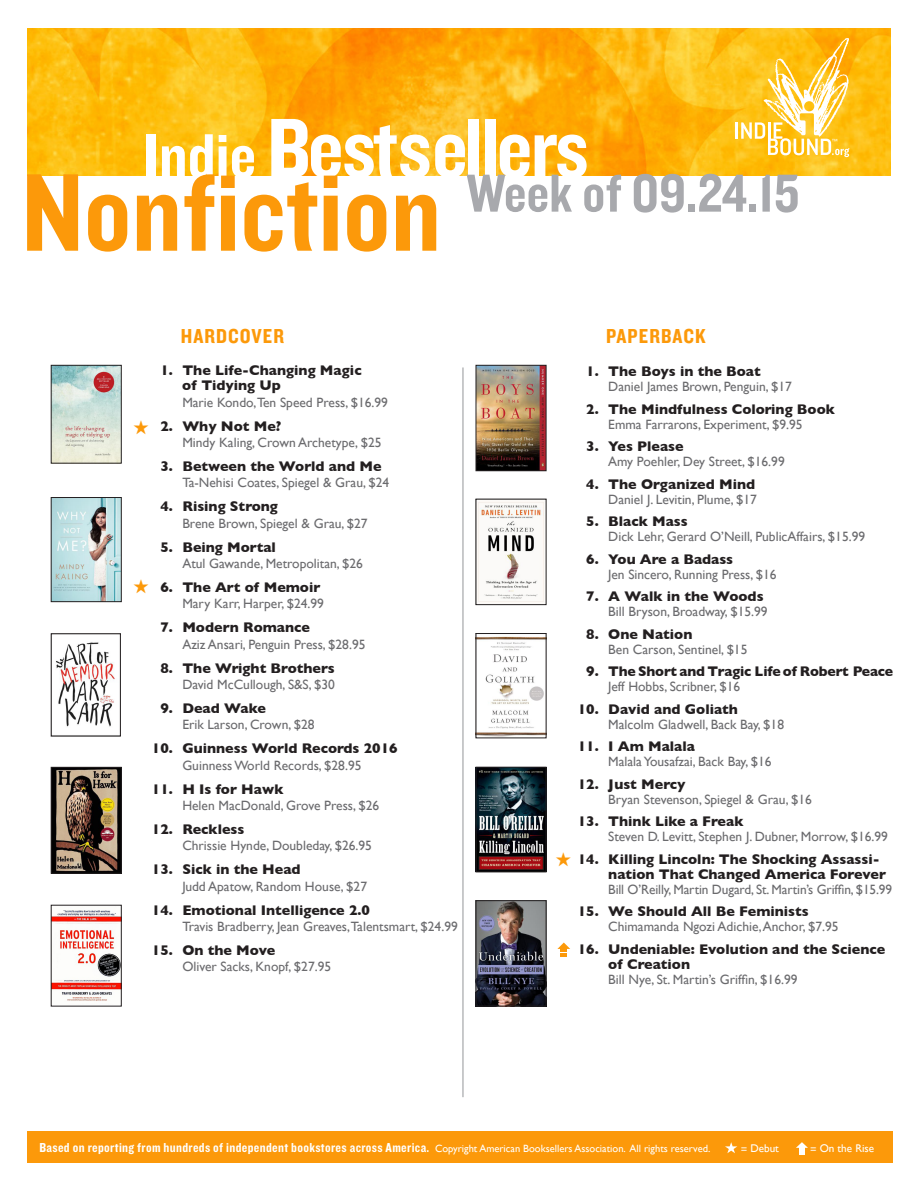
<style>
.page{position:relative;width:918px;height:1188px;background:#fff}
.page>*{position:absolute;margin:0;border:0;box-sizing:border-box;transform-origin:0 0}
.t1{font:114.6px "Knockout 50 Welterweight";color:#fc990a}
.t2{font:88.05px "Knockout 50 Welterweight";letter-spacing:-.03em;color:#fff}
.t3{font:55.5px "Knockout 50 Welterweight";color:#a8a9ad}
.t4{font:21px "Knockout 50 Welterweight";letter-spacing:.05em;color:#fc990a}
.BestsellerTitle{font:700 14.25px/15px "Gill Sans";color:#231f20}
.GGAuthor__Pub__Price{font:13.5px "Gill Sans";color:#6b6b6e}
.Bestseller_Author{font:13.5px "Gill Sans";color:#6b6b6e}
.t5{font:13.5px "Knockout 50 Welterweight";letter-spacing:.025em;color:#fff}
.t6{font:11.1px "Gill Sans";color:#fff}
.s1{font-size:65.1px}
.s2{font-family:"Gill Sans";font-size:10.5px}
</style>
<div class="page">
<img style="left:27px;top:28px;width:864px;height:148px">
<hr style="left:463px;top:367px;width:1px;height:730px;background:#939598">
<div style="left:27px;top:1131px;width:865px;height:31px;background:#fc990a"></div>
<svg style="left:736px;top:38px;width:113px;height:119px"></svg>
<svg style="left:725px;top:1142px;width:12px;height:11px"></svg>
<svg style="left:796px;top:1142px;width:12px;height:13px"></svg>
<img style="left:53px;top:499px;width:67px;height:101px">
<div style="left:51px;top:497px;width:71px;height:105px;border:1px solid #231f20"></div>
<img style="left:56px;top:642px;width:59px;height:85px">
<div style="left:51px;top:634px;width:70px;height:102px;border:1px solid #231f20"></div>
<img style="left:53px;top:910px;width:66px;height:91px">
<img style="left:53px;top:367px;width:67px;height:94px">
<div style="left:51px;top:365px;width:71px;height:98px;border:1px solid #231f20"></div>
<img style="left:53px;top:769px;width:67px;height:102px">
<div style="left:51px;top:767px;width:71px;height:106px;border:1px solid #231f20"></div>
<img style="left:478px;top:367px;width:66px;height:102px">
<div style="left:476px;top:365px;width:70px;height:106px;border:1px solid #231f20"></div>
<img style="left:478px;top:501px;width:66px;height:102px">
<img style="left:478px;top:636px;width:66px;height:100px">
<img style="left:478px;top:902px;width:66px;height:102px">
<div style="left:476px;top:900px;width:70px;height:106px;border:1px solid #231f20"></div>
<img style="left:478px;top:769px;width:66px;height:101px">
<div style="left:476px;top:767px;width:70px;height:105px;border:1px solid #231f20"></div>
<svg style="left:557px;top:943px;width:13px;height:14px"></svg>
<p class="t2" style="left:143px;top:90px;width:447px"><span class="s1">Indie</span> Bestsellers</p>
<p class="t1" style="left:22px;top:137px;width:421px">Nonfiction</p>
<p class="t3" style="left:466px;top:157px;width:335px">Week of 09.24.15</p>
<p class="t4" style="left:181px;top:323px;width:105px">HARDCOVER</p>
<p class="t4" style="left:606px;top:323px;width:101px">PAPERBACK</p>
<p class="BestsellerTitle" style="left:182px;top:362px;width:181px;line-height:15.5px;text-indent:-22px">1. The Life-Changing Magic of Tidying Up</p>
<p class="Bestseller_Author" style="left:182px;top:394px;width:207px">Marie Kondo,Ten Speed Press, $16.99</p>
<p class="BestsellerTitle" style="left:160px;top:418px;width:123px">2. Why Not Me?</p>
<p class="Bestseller_Author" style="left:182px;top:434px;width:201px">Mindy Kaling, Crown Archetype, $25</p>
<p class="BestsellerTitle" style="left:160px;top:458px;width:223px">3. Between the World and Me</p>
<p class="Bestseller_Author" style="left:182px;top:475px;width:209px">Ta-Nehisi Coates, Spiegel &amp; Grau, $24</p>
<p class="BestsellerTitle" style="left:160px;top:499px;width:119px">4. Rising Strong</p>
<p class="Bestseller_Author" style="left:182px;top:515px;width:187px">Brene Brown, Spiegel &amp; Grau, $27</p>
<p class="BestsellerTitle" style="left:160px;top:539px;width:117px">5. Being Mortal</p>
<p class="Bestseller_Author" style="left:182px;top:555px;width:182px">Atul Gawande, Metropolitan, $26</p>
<p class="BestsellerTitle" style="left:160px;top:579px;width:162px">6. The Art of Memoir</p>
<p class="Bestseller_Author" style="left:182px;top:596px;width:143px">Mary Karr, Harper, $24.99</p>
<p class="BestsellerTitle" style="left:160px;top:620px;width:151px">7. Modern Romance</p>
<p class="Bestseller_Author" style="left:182px;top:636px;width:185px">Aziz Ansari, Penguin Press, $28.95</p>
<p class="BestsellerTitle" style="left:160px;top:660px;width:176px">8. The Wright Brothers</p>
<p class="Bestseller_Author" style="left:182px;top:676px;width:154px">David McCullough, S&amp;S, $30</p>
<p class="BestsellerTitle" style="left:160px;top:700px;width:107px">9. Dead Wake</p>
<p class="Bestseller_Author" style="left:182px;top:717px;width:134px">Erik Larson, Crown, $28</p>
<p class="BestsellerTitle" style="left:152px;top:741px;width:247px">10. Guinness World Records 2016</p>
<p class="Bestseller_Author" style="left:182px;top:757px;width:181px">Guinness World Records, $28.95</p>
<p class="BestsellerTitle" style="left:152px;top:781px;width:133px">11. H Is for Hawk</p>
<p class="Bestseller_Author" style="left:182px;top:798px;width:198px">Helen MacDonald, Grove Press, $26</p>
<p class="BestsellerTitle" style="left:152px;top:821px;width:94px">12. Reckless</p>
<p class="Bestseller_Author" style="left:182px;top:838px;width:191px">Chrissie Hynde, Doubleday, $26.95</p>
<p class="BestsellerTitle" style="left:152px;top:862px;width:150px">13. Sick in the Head</p>
<p class="Bestseller_Author" style="left:182px;top:878px;width:186px">Judd Apatow, Random House, $27</p>
<p class="BestsellerTitle" style="left:152px;top:902px;width:220px">14. Emotional Intelligence 2.0</p>
<p class="Bestseller_Author" style="left:182px;top:919px;width:277px">Travis Bradberry, Jean Greaves,Talentsmart, $24.99</p>
<p class="BestsellerTitle" style="left:152px;top:943px;width:125px">15. On the Move</p>
<p class="Bestseller_Author" style="left:182px;top:959px;width:150px">Oliver Sacks, Knopf, $27.95</p>
<p class="BestsellerTitle" style="left:586px;top:364px;width:176px">1. The Boys in the Boat</p>
<p class="GGAuthor__Pub__Price" style="left:608px;top:379px;width:185px">Daniel James Brown, Penguin, $17</p>
<p class="BestsellerTitle" style="left:586px;top:401px;width:250px">2. The Mindfulness Coloring Book</p>
<p class="GGAuthor__Pub__Price" style="left:608px;top:416px;width:196px">Emma Farrarons, Experiment, $9.95</p>
<p class="BestsellerTitle" style="left:586px;top:439px;width:99px">3. Yes Please</p>
<p class="GGAuthor__Pub__Price" style="left:608px;top:454px;width:178px">Amy Poehler, Dey Street, $16.99</p>
<p class="BestsellerTitle" style="left:586px;top:476px;width:170px">4. The Organized Mind</p>
<p class="GGAuthor__Pub__Price" style="left:608px;top:491px;width:150px">Daniel J. Levitin, Plume, $17</p>
<p class="BestsellerTitle" style="left:586px;top:514px;width:103px">5. Black Mass</p>
<p class="GGAuthor__Pub__Price" style="left:608px;top:529px;width:258px">Dick Lehr, Gerard O’Neill, PublicAffairs, $15.99</p>
<p class="BestsellerTitle" style="left:586px;top:551px;width:148px">6. You Are a Badass</p>
<p class="GGAuthor__Pub__Price" style="left:608px;top:566px;width:170px">Jen Sincero, Running Press, $16</p>
<p class="BestsellerTitle" style="left:586px;top:589px;width:179px">7. A Walk in the Woods</p>
<p class="GGAuthor__Pub__Price" style="left:608px;top:604px;width:161px">Bill Bryson, Broadway, $15.99</p>
<p class="BestsellerTitle" style="left:586px;top:626px;width:108px">8. One Nation</p>
<p class="GGAuthor__Pub__Price" style="left:608px;top:641px;width:141px">Ben Carson, Sentinel, $15</p>
<p class="BestsellerTitle" style="left:586px;top:664px;width:308px">9. The Short and Tragic Life of Robert Peace</p>
<p class="GGAuthor__Pub__Price" style="left:608px;top:679px;width:133px">Jeff Hobbs, Scribner, $16</p>
<p class="BestsellerTitle" style="left:578px;top:701px;width:162px">10. David and Goliath</p>
<p class="GGAuthor__Pub__Price" style="left:608px;top:716px;width:177px">Malcolm Gladwell, Back Bay, $18</p>
<p class="BestsellerTitle" style="left:578px;top:739px;width:119px">11. I Am Malala</p>
<p class="GGAuthor__Pub__Price" style="left:608px;top:754px;width:165px">Malala Yousafzai, Back Bay, $16</p>
<p class="BestsellerTitle" style="left:578px;top:776px;width:109px">12. Just Mercy</p>
<p class="GGAuthor__Pub__Price" style="left:608px;top:791px;width:205px">Bryan Stevenson, Spiegel &amp; Grau, $16</p>
<p class="BestsellerTitle" style="left:578px;top:814px;width:167px">13. Think Like a Freak</p>
<p class="GGAuthor__Pub__Price" style="left:608px;top:829px;width:281px">Steven D. Levitt, Stephen J. Dubner, Morrow, $16.99</p>
<p class="BestsellerTitle" style="left:608px;top:851px;width:279px;text-indent:-30px">14. Killing Lincoln: The Shocking Assassi&shy;nation That Changed America Forever</p>
<p class="GGAuthor__Pub__Price" style="left:608px;top:881px;width:285px">Bill O’Reilly, Martin Dugard, St. Martin’s Griffin, $15.99</p>
<p class="BestsellerTitle" style="left:578px;top:904px;width:232px">15. We Should All Be Feminists</p>
<p class="GGAuthor__Pub__Price" style="left:608px;top:919px;width:232px">Chimamanda Ngozi Adichie, Anchor, $7.95</p>
<p class="BestsellerTitle" style="left:608px;top:941px;width:278px;text-indent:-30px">16. Undeniable: Evolution and the Science of Creation</p>
<p class="GGAuthor__Pub__Price" style="left:608px;top:971px;width:191px">Bill Nye, St. Martin’s Griffin, $16.99</p>
<p class="t5" style="left:39px;top:1139px;width:672px">Based on reporting from hundreds of independent bookstores across America. <span class="s2">Copyright American Booksellers Association. All rights reserved.</span></p>
<p class="t6" style="left:741px;top:1142px;width:40px">= Debut</p>
<p class="t6" style="left:810px;top:1142px;width:66px">= On the Rise</p>
</div>
